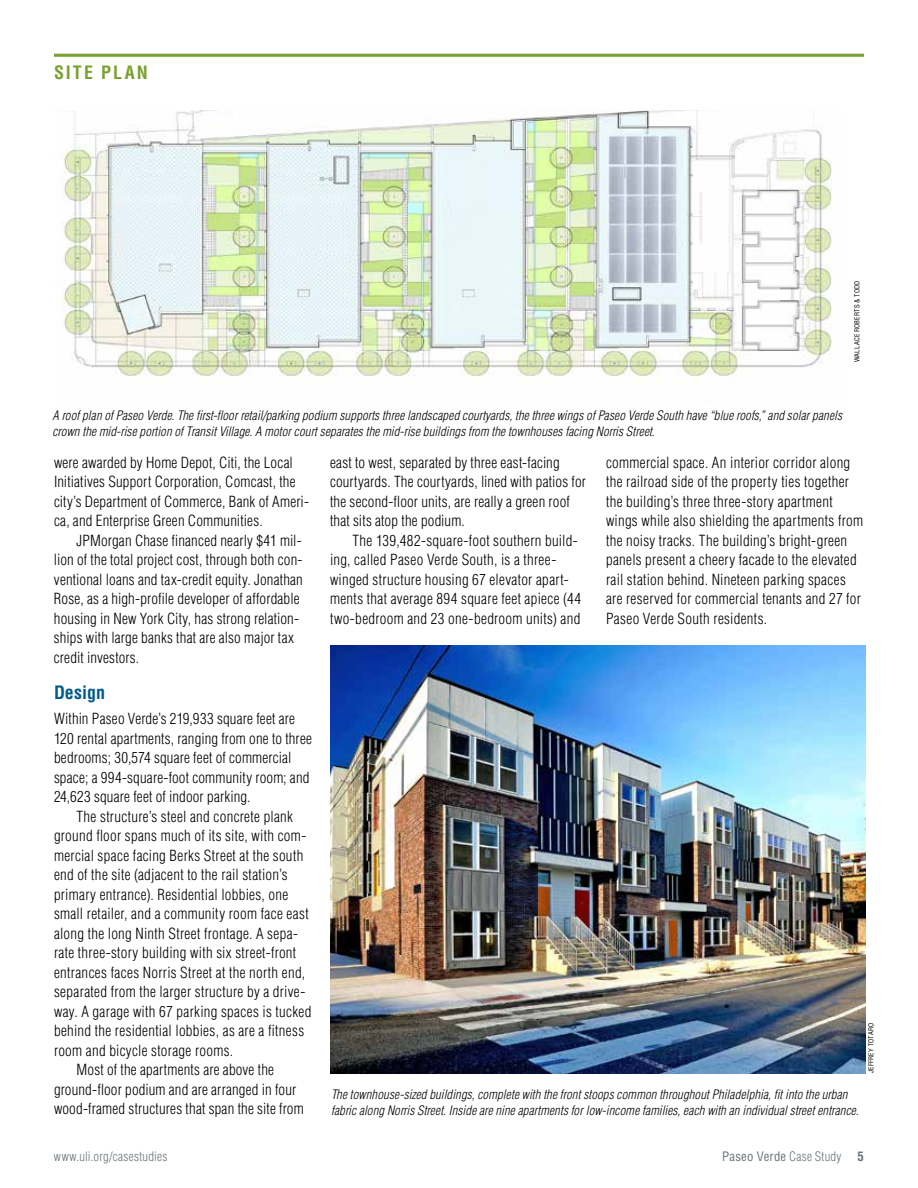
<style>
.page{position:relative;width:918px;height:1188px;background:#fff}
.page>*{position:absolute;margin:0;border:0;box-sizing:border-box;transform-origin:0 0}
.t1{font:700 condensed 18px "Helvetica LT Std";letter-spacing:.12em;color:#78a22f}
.t2{font:700 condensed 18px "Helvetica LT Std";color:#005b89}
.t3{font:300 condensed 15px/19.5px "Helvetica LT Std";letter-spacing:.015em;color:#000}
.t4{font:italic 300 condensed 12.75px/15.8px "Helvetica LT Std";letter-spacing:.01em;color:#000}
.t5{font:300 condensed 12.75px "Helvetica LT Std";letter-spacing:.02em;color:#6a747b}
.t6{font:condensed 12.75px "Helvetica LT Std";letter-spacing:.02em;color:#6a747b}
.t7{font:700 condensed 12.75px "Helvetica LT Std";color:#6a747b}
.t8{font:condensed 6.75px "Helvetica LT Std";letter-spacing:.03em;color:#000}
.s1{font-weight:300}
</style>
<div class="page">
<img style="left:61px;top:110px;width:771px;height:274px">
<hr style="left:54px;top:54px;width:810px;height:3px;background:#78a22f">
<img style="left:330px;top:645px;width:536px;height:428px">
<p class="t1" style="left:54px;top:61px;width:95px">SITE PLAN</p>
<p class="t8" style="left:853px;top:362px;width:83px;rotate:-90deg">WALLACE ROBERTS &amp; TODD</p>
<p class="t4" style="left:52px;top:408px;width:791px">A roof plan of Paseo Verde. The first-floor retail/parking podium supports three landscaped courtyards, the three wings of Paseo Verde South have “blue roofs,” and solar panels crown the mid-rise portion of Transit Village. A motor court separates the mid-rise buildings from the townhouses facing Norris Street.</p>
<p class="t3" style="left:54px;top:453px;width:257px">were awarded by Home Depot, Citi, the Local Initiatives Support Corporation, Comcast, the city’s Department of Commerce, Bank of Ameri&shy;ca, and Enterprise Green Communities.</p>
<p class="t3" style="left:54px;top:531px;width:250px;text-indent:23px">JPMorgan Chase financed nearly $41 mil&shy;lion of the total project cost, through both con&shy;ventional loans and tax-credit equity. Jonathan Rose, as a high-profile developer of affordable housing in New York City, has strong relation&shy;ships with large banks that are also major tax credit investors.</p>
<p class="t2" style="left:54px;top:681px;width:53px">Design</p>
<p class="t3" style="left:54px;top:709px;width:260px">Within Paseo Verde’s 219,933 square feet are 120 rental apartments, ranging from one to three bedrooms; 30,574 square feet of commercial space; a 994-square-foot community room; and 24,623 square feet of indoor parking.</p>
<p class="t3" style="left:76px;top:807px;width:218px">The structure’s steel and concrete plank</p>
<p class="t3" style="left:54px;top:826px;width:254px">ground floor spans much of its site, with com-</p>
<p class="t3" style="left:54px;top:846px;width:251px">mercial space facing Berks Street at the south</p>
<p class="t3" style="left:54px;top:865px;width:235px">end of the site (adjacent to the rail station’s</p>
<p class="t3" style="left:54px;top:885px;width:236px">primary entrance). Residential lobbies, one</p>
<p class="t3" style="left:54px;top:904px;width:256px">small retailer, and a community room face east</p>
<p class="t3" style="left:54px;top:924px;width:246px">along the long Ninth Street frontage. A sepa-</p>
<p class="t3" style="left:54px;top:943px;width:244px">rate three-story building with six street-front</p>
<p class="t3" style="left:54px;top:963px;width:253px">entrances faces Norris Street at the north end,</p>
<p class="t3" style="left:54px;top:982px;width:253px">separated from the larger structure by a drive-</p>
<p class="t3" style="left:54px;top:1002px;width:259px">way. A garage with 67 parking spaces is tucked</p>
<p class="t3" style="left:54px;top:1021px;width:252px">behind the residential lobbies, as are a fitness</p>
<p class="t3" style="left:54px;top:1041px;width:181px">room and bicycle storage rooms.</p>
<p class="t3" style="left:76px;top:1060px;width:199px">Most of the apartments are above the</p>
<p class="t3" style="left:54px;top:1080px;width:244px">ground-floor podium and are arranged in four</p>
<p class="t3" style="left:54px;top:1099px;width:251px">wood-framed structures that span the site from</p>
<p class="t3" style="left:330px;top:453px;width:257px">east to west, separated by three east-facing courtyards. The courtyards, lined with patios for the second-floor units, are really a green roof that sits atop the podium.</p>
<p class="t3" style="left:330px;top:531px;width:253px;text-indent:22px">The 139,482-square-foot southern build&shy;ing, called Paseo Verde South, is a three&shy;winged structure housing 67 elevator apart&shy;ments that average 894 square feet apiece (44 two-bedroom and 23 one-bedroom units) and</p>
<p class="t3" style="left:606px;top:453px;width:259px">commercial space. An interior corridor along the railroad side of the property ties together the building’s three three-story apartment wings while also shielding the apartments from the noisy tracks. The building’s bright-green panels present a cheery facade to the elevated rail station behind. Nineteen parking spaces are reserved for commercial tenants and 27 for Paseo Verde South residents.</p>
<p class="t8" style="left:867px;top:1073px;width:52px;rotate:-90deg">JEFFREY TOTARO</p>
<p class="t4" style="left:331px;top:1086px;width:529px">The townhouse-sized buildings, complete with the front stoops common throughout Philadelphia, fit into the urban fabric along Norris Street. Inside are nine apartments for low-income families, each with an individual street entrance.</p>
<p class="t5" style="left:54px;top:1149px;width:115px">www.uli.org/casestudies</p>
<p class="t6" style="left:722px;top:1149px;width:121px">Paseo Verde <span class="s1">Case Study</span></p>
<p class="t7" style="left:858px;top:1149px;width:8px">5</p>
</div>
